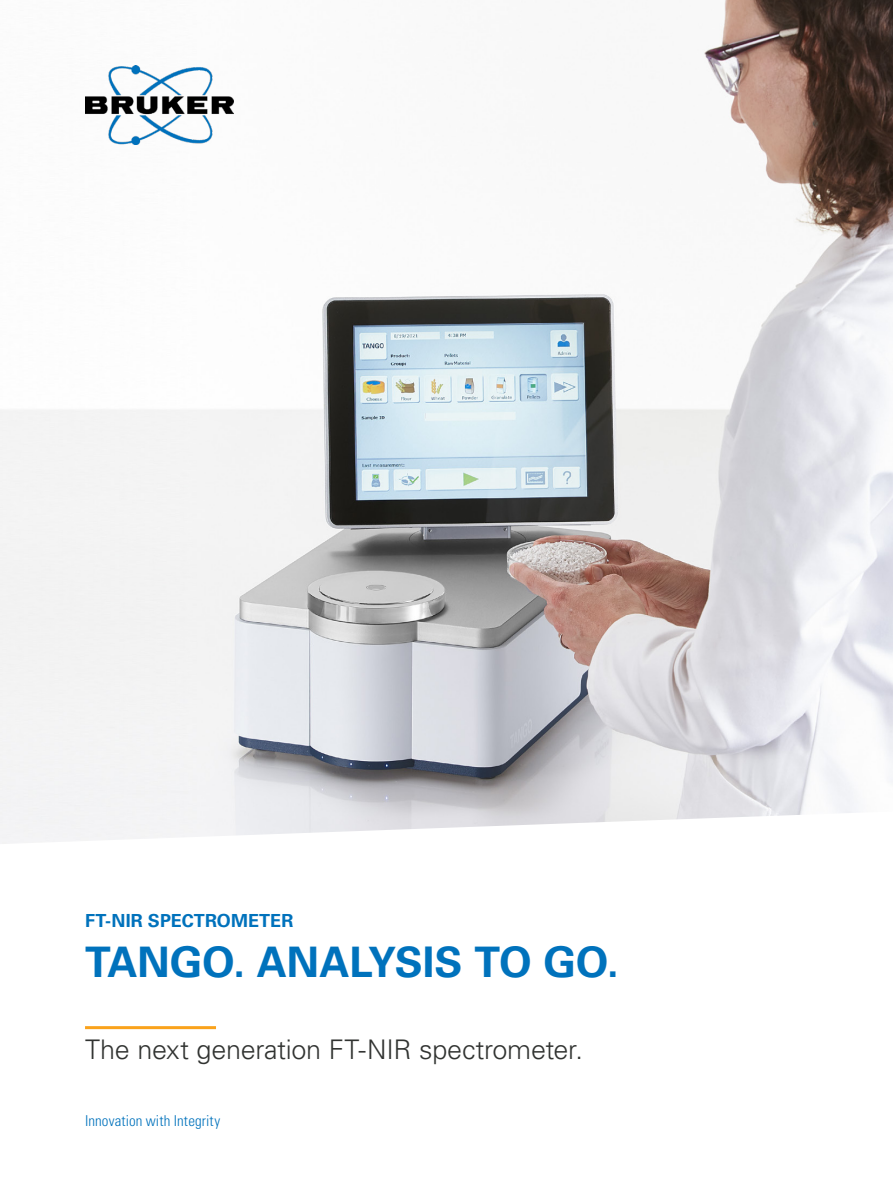
<style>
.page{position:relative;width:893px;height:1187px;background:#fff}
.page>*{position:absolute;margin:0;border:0;box-sizing:border-box;transform-origin:0 0}
.t1{font:700 42px "Univers LT Std";letter-spacing:-.01em;color:#0072bc}
.t2{font:300 27px "Univers LT Std";letter-spacing:-.01em;color:#313331}
.t3{font:700 18px "Univers LT Std";letter-spacing:.005em;color:#0072bc}
.t4{font:300 condensed 15px "Univers LT Std";letter-spacing:.01em;color:#0072bc}
</style>
<div class="page">
<img style="left:0;top:0;width:893px;height:844px">
<img style="left:85px;top:66px;width:149px;height:79px">
<hr style="left:85px;top:1026px;width:131px;height:3px;background:#faa21b">
<p class="t3" style="left:85px;top:910px;width:210px">FT-NIR SPECTROMETER</p>
<h1 class="t1" style="left:85px;top:937px;width:535px">TANGO. ANALYSIS TO GO.</h1>
<p class="t2" style="left:85px;top:1033px;width:499px">The next generation FT-NIR spectrometer.</p>
<p class="t4" style="left:85px;top:1111px;width:137px">Innovation with Integrity</p>
</div>
